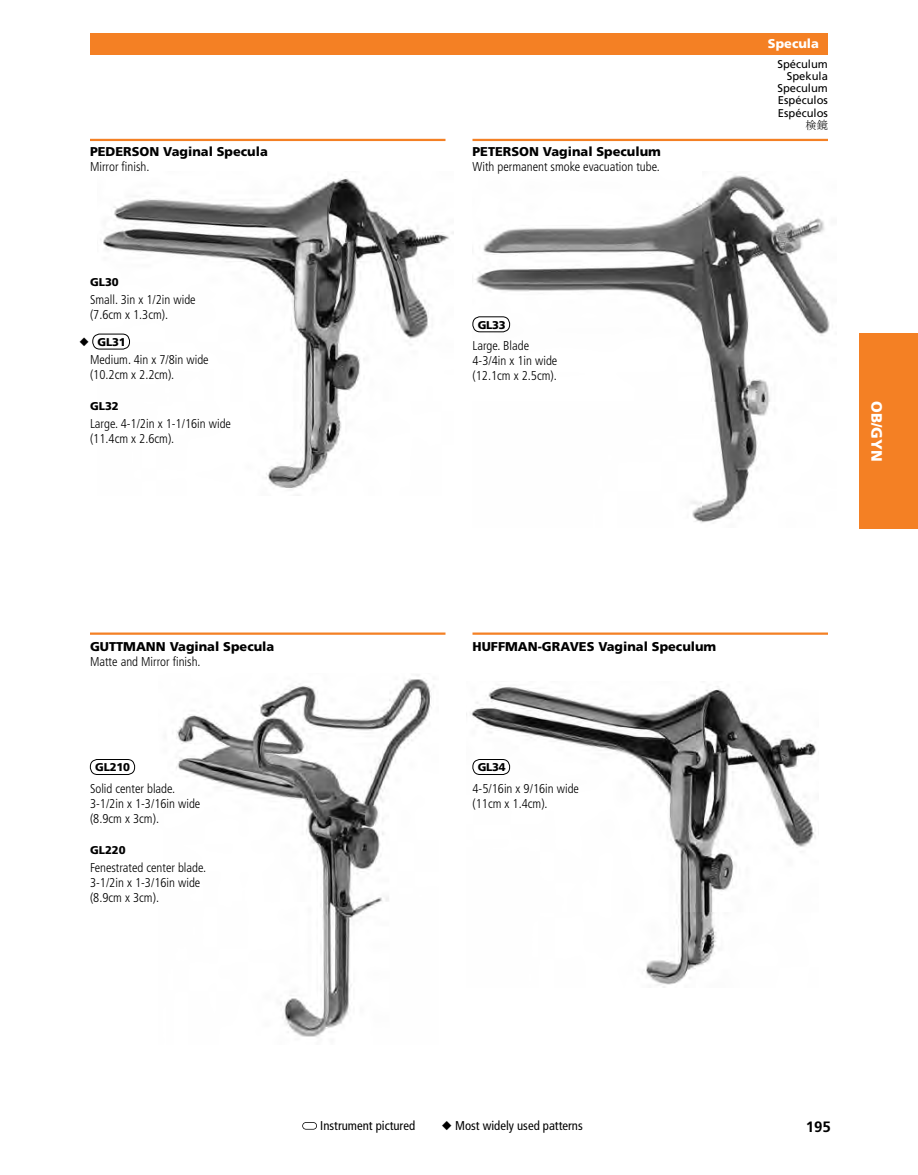
<style>
.page{position:relative;width:918px;height:1175px;background:#fff}
.page>*{position:absolute;margin:0;border:0;box-sizing:border-box;transform-origin:0 0}
.t1{font:900 15px "Frutiger LT Std";color:#fff}
.t2{font:700 15px "Frutiger LT Std";color:#000}
.t3{font:300 condensed 12.75px/15px "Frutiger LT Std";color:#000}
.t4{font:900 12.75px/15px "Frutiger LT Std";color:#000}
.t5{font:condensed 12.75px "Frutiger LT Std";color:#000}
.t6{font:900 12.75px "Frutiger LT Std";color:#fff}
.t7{font:11.25px/12.1px "Frutiger LT Std";color:#000;text-align:right}
.t8{font:900 11.25px "Frutiger LT Std";letter-spacing:-.02em;color:#000}
.s1{font-weight:300;font-stretch:condensed}
.s2{font-weight:900;font-stretch:normal}
.s3{font-family:"MS Mincho"}
</style>
<div class="page">
<svg style="left:302px;top:1122px;width:15px;height:7px"></svg>
<hr style="left:90px;top:139px;width:356px;height:2px;background:#f48024">
<hr style="left:90px;top:632px;width:356px;height:2px;background:#f48024">
<hr style="left:472px;top:139px;width:356px;height:2px;background:#f48024">
<hr style="left:472px;top:632px;width:356px;height:2px;background:#f48024">
<div style="left:90px;top:33px;width:738px;height:21px;background:#f48024"></div>
<img style="left:472px;top:175px;width:358px;height:348px">
<img style="left:97px;top:178px;width:357px;height:318px">
<img style="left:176px;top:675px;width:258px;height:362px">
<img style="left:466px;top:686px;width:350px;height:301px">
<div style="left:860px;top:334px;width:58px;height:195px;background:#f48024"></div>
<div style="left:90px;top:759px;width:45px;height:16px;border:1px solid #000;border-radius:7px"></div>
<div style="left:473px;top:759px;width:37px;height:16px;border:1px solid #000;border-radius:7px"></div>
<div style="left:92px;top:334px;width:38px;height:15px;border:1px solid #000;border-radius:7px"></div>
<div style="left:473px;top:316px;width:37px;height:16px;border:1px solid #000;border-radius:7px"></div>
<p class="t4" style="left:90px;top:144px;width:179px">PEDERSON Vaginal Specula<br><span class="s1">Mirror finish.</span></p>
<p class="t8" style="left:90px;top:275px;width:30px">GL30</p>
<p class="t3" style="left:90px;top:292px;width:107px">Small. 3in x 1/2in wide (7.6cm x 1.3cm).</p>
<p class="t8" style="left:80px;top:335px;width:48px">◆ GL31</p>
<p class="t3" style="left:90px;top:353px;width:120px">Medium. 4in x 7/8in wide (10.2cm x 2.2cm).</p>
<p class="t8" style="left:90px;top:399px;width:30px">GL32</p>
<p class="t3" style="left:90px;top:416px;width:143px">Large. 4-1/2in x 1-1/16in wide (11.4cm x 2.6cm).</p>
<p class="t4" style="left:90px;top:639px;width:186px">GUTTMANN Vaginal Specula<br><span class="s1">Matte and Mirror finish.</span></p>
<p class="t8" style="left:95px;top:760px;width:36px">GL210</p>
<p class="t3" style="left:90px;top:781px;width:112px">Solid center blade.<br>3-1/2in x 1-3/16in wide (8.9cm x 3cm).</p>
<p class="t8" style="left:90px;top:843px;width:37px">GL220</p>
<p class="t3" style="left:90px;top:860px;width:118px">Fenestrated center blade.<br>3-1/2in x 1-3/16in wide (8.9cm x 3cm).</p>
<p class="t3" style="left:472px;top:144px;width:190px"><span class="s2">PETERSON Vaginal Speculum<br></span>With permanent smoke evacuation tube.</p>
<p class="t8" style="left:478px;top:318px;width:30px">GL33</p>
<p class="t3" style="left:472px;top:338px;width:86px">Large. Blade<br>4-3/4in x 1in wide (12.1cm x 2.5cm).</p>
<p class="t6" style="left:768px;top:36px;width:53px">Specula</p>
<p class="t7" style="left:777px;top:59px;width:52px">Spéculum<br>Spekula<br>Speculum<br>Espéculos<br>Espéculos<span class="s3">検鏡</span></p>
<p class="t1" style="left:886px;top:401px;width:62px;rotate:90deg">OB/GYN</p>
<p class="t4" style="left:472px;top:639px;width:245px">HUFFMAN-GRAVES Vaginal Speculum</p>
<p class="t8" style="left:478px;top:760px;width:30px">GL34</p>
<p class="t3" style="left:472px;top:781px;width:108px">4-5/16in x 9/16in wide (11cm x 1.4cm).</p>
<p class="t5" style="left:320px;top:1117px;width:96px">Instrument pictured</p>
<p class="t5" style="left:442px;top:1117px;width:143px">◆ Most widely used patterns</p>
<p class="t2" style="left:806px;top:1118px;width:27px">195</p>
</div>
